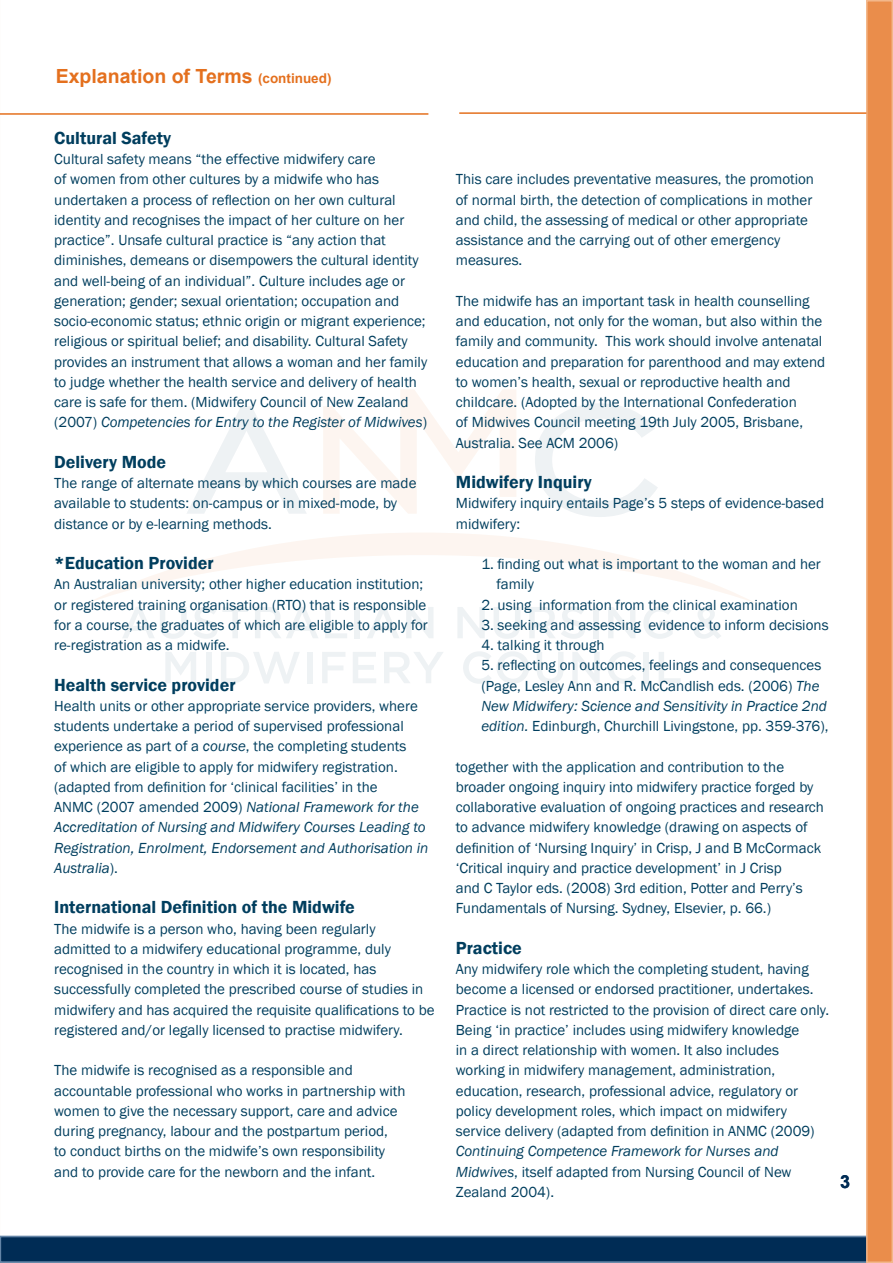
<style>
.page{position:relative;width:893px;height:1263px;background:#fff}
.page>*{position:absolute;margin:0;border:0;box-sizing:border-box;transform-origin:0 0}
._00255_Heading{font:700 19.5px "Arial";color:#e4701e}
._00255_1__sub_head{font:600 18px "Franklin Gothic";color:#003e5e}
.t1{font:700 18px "Arial";color:#002c55}
._00255_1__sub_head-2{font:15px/20.2px "Franklin Gothic";color:#003e5e}
.s1{font-size:13.5px}
.s2{font-style:italic}
</style>
<div class="page">
<svg style="left:91px;top:533px;width:662px;height:69px"></svg>
<svg style="left:323px;top:389px;width:193px;height:125px"></svg>
<svg style="left:187px;top:406px;width:119px;height:108px"></svg>
<svg style="left:535px;top:403px;width:123px;height:114px"></svg>
<svg style="left:165px;top:652px;width:31px;height:31px"></svg>
<div style="left:206px;top:652px;width:5px;height:31px;background:#eef2f4"></div>
<svg style="left:221px;top:652px;width:79px;height:31px"></svg>
<div style="left:307px;top:652px;width:6px;height:31px;background:#eef2f4"></div>
<svg style="left:322px;top:652px;width:23px;height:31px"></svg>
<svg style="left:353px;top:652px;width:23px;height:31px"></svg>
<svg style="left:384px;top:652px;width:59px;height:31px"></svg>
<svg style="left:463px;top:651px;width:66px;height:33px"></svg>
<svg style="left:537px;top:652px;width:26px;height:32px"></svg>
<svg style="left:572px;top:652px;width:28px;height:31px"></svg>
<svg style="left:608px;top:651px;width:28px;height:33px"></svg>
<div style="left:643px;top:652px;width:6px;height:31px;background:#eef2f4"></div>
<svg style="left:659px;top:652px;width:22px;height:31px"></svg>
<svg style="left:123px;top:607px;width:64px;height:32px"></svg>
<svg style="left:194px;top:607px;width:54px;height:32px"></svg>
<svg style="left:255px;top:607px;width:63px;height:31px"></svg>
<svg style="left:325px;top:607px;width:22px;height:31px"></svg>
<div style="left:354px;top:607px;width:6px;height:31px;background:#eef2f4"></div>
<svg style="left:367px;top:607px;width:32px;height:31px"></svg>
<svg style="left:406px;top:607px;width:27px;height:31px"></svg>
<svg style="left:458px;top:607px;width:27px;height:31px"></svg>
<svg style="left:494px;top:607px;width:26px;height:32px"></svg>
<svg style="left:529px;top:607px;width:56px;height:32px"></svg>
<div style="left:593px;top:607px;width:5px;height:31px;background:#eef2f4"></div>
<svg style="left:608px;top:607px;width:27px;height:31px"></svg>
<svg style="left:644px;top:607px;width:29px;height:32px"></svg>
<svg style="left:694px;top:607px;width:27px;height:32px"></svg>
<div style="left:0;top:1236px;width:892px;height:26px;background:#002c55"></div>
<div style="left:0;top:1236px;width:892px;height:27px;border:2px solid #6384a6"></div>
<div style="left:867px;top:1px;width:25px;height:1261px;background:#ea8d4b"></div>
<div style="left:866px;top:0;width:27px;height:1263px;border:2px solid #f3b78a"></div>
<hr style="left:459px;top:112px;width:407px;height:2px;background:#e4701e">
<hr style="left:0;top:113px;width:428px;height:2px;background:#e4701e">
<p class="_00255_Heading" style="left:56px;top:63px;width:277px">Explanation of Terms <span class="s1">(continued)</span></p>
<p class="_00255_1__sub_head" style="left:54px;top:127px;width:118px">Cultural Safety</p>
<p class="_00255_1__sub_head-2" style="left:54px;top:149px;width:375px">Cultural safety means “the effective midwifery care<br>of women from other cultures by a midwife who has undertaken a process of reflection on her own cultural identity and recognises the impact of her culture on her practice”. Unsafe cultural practice is “any action that diminishes, demeans or disempowers the cultural identity and well-being of an individual”. Culture includes age or generation; gender; sexual orientation; occupation and socio-economic status; ethnic origin or migrant experience; religious or spiritual belief; and disability. Cultural Safety provides an instrument that allows a woman and her family to judge whether the health service and delivery of health care is safe for them. (Midwifery Council of New Zealand (2007) <span class="s2">Competencies for Entry to the Register of Midwives</span>)</p>
<p class="_00255_1__sub_head" style="left:54px;top:451px;width:113px">Delivery Mode</p>
<p class="_00255_1__sub_head-2" style="left:54px;top:473px;width:364px">The range of alternate means by which courses are made available to students: on-campus or in mixed-mode, by distance or by e-learning methods.</p>
<p class="_00255_1__sub_head" style="left:54px;top:552px;width:161px">*Education Provider</p>
<p class="_00255_1__sub_head-2" style="left:54px;top:574px;width:375px">An Australian university; other higher education institution; or registered training organisation (RTO) that is responsible for a course, the graduates of which are eligible to apply for re-registration as a midwife.</p>
<p class="_00255_1__sub_head" style="left:54px;top:673px;width:183px">Health service provider</p>
<p class="_00255_1__sub_head-2" style="left:54px;top:696px;width:376px">Health units or other appropriate service providers, where students undertake a period of supervised professional experience as part of a <span class="s2">course</span>, the completing students<br>of which are eligible to apply for midwifery registration. (adapted from definition for ‘clinical facilities’ in the<br>ANMC (2007 amended 2009) <span class="s2">National Framework for the Accreditation of Nursing and Midwifery Courses Leading to Registration, Enrolment, Endorsement and Authorisation in Australia</span>).</p>
<p class="_00255_1__sub_head" style="left:54px;top:896px;width:302px">International Definition of the Midwife</p>
<p class="_00255_1__sub_head-2" style="left:54px;top:919px;width:382px">The midwife is a person who, having been regularly admitted to a midwifery educational programme, duly recognised in the country in which it is located, has successfully completed the prescribed course of studies in midwifery and has acquired the requisite qualifications to be registered and/or legally licensed to practise midwifery.</p>
<p class="_00255_1__sub_head-2" style="left:54px;top:1060px;width:353px">The midwife is recognised as a responsible and accountable professional who works in partnership with women to give the necessary support, care and advice during pregnancy, labour and the postpartum period,<br>to conduct births on the midwife’s own responsibility and to provide care for the newborn and the infant.</p>
<p class="_00255_1__sub_head-2" style="left:456px;top:169px;width:360px">This care includes preventative measures, the promotion of normal birth, the detection of complications in mother and child, the assessing of medical or other appropriate assistance and the carrying out of other emergency measures.</p>
<p class="_00255_1__sub_head-2" style="left:456px;top:291px;width:371px">The midwife has an important task in health counselling and education, not only for the woman, but also within the family and community. This work should involve antenatal education and preparation for parenthood and may extend to women’s health, sexual or reproductive health and childcare. (Adopted by the International Confederation<br>of Midwives Council meeting 19th July 2005, Brisbane, Australia. See ACM 2006)</p>
<p class="_00255_1__sub_head" style="left:456px;top:471px;width:138px">Midwifery Inquiry</p>
<p class="_00255_1__sub_head-2" style="left:456px;top:493px;width:370px">Midwifery inquiry entails Page’s 5 steps of evidence-based midwifery:</p>
<p class="_00255_1__sub_head-2" style="left:496px;top:554px;width:326px;text-indent:-15px">1. finding out what is important to the woman and her family</p>
<p class="_00255_1__sub_head-2" style="left:481px;top:595px;width:318px">2. using information from the clinical examination</p>
<p class="_00255_1__sub_head-2" style="left:481px;top:615px;width:349px">3. seeking and assessing evidence to inform decisions</p>
<p class="_00255_1__sub_head-2" style="left:481px;top:635px;width:125px">4. talking it through</p>
<p class="_00255_1__sub_head-2" style="left:481px;top:655px;width:349px">5. reflecting on outcomes, feelings and consequences (Page, Lesley Ann and R. McCandlish eds. (2006) <span class="s2">The New Midwifery: Science and Sensitivity in Practice 2nd edition.</span> Edinburgh, Churchill Livingstone, pp. 359-376),</p>
<p class="_00255_1__sub_head-2" style="left:456px;top:757px;width:370px">together with the application and contribution to the broader ongoing inquiry into midwifery practice forged by collaborative evaluation of ongoing practices and research to advance midwifery knowledge (drawing on aspects of definition of ‘Nursing Inquiry’ in Crisp, J and B McCormack ‘Critical inquiry and practice development’ in J Crisp<br>and C Taylor eds. (2008) 3rd edition, Potter and Perry’s Fundamentals of Nursing. Sydney, Elsevier, p. 66.)</p>
<p class="_00255_1__sub_head" style="left:456px;top:937px;width:68px">Practice</p>
<p class="_00255_1__sub_head-2" style="left:456px;top:959px;width:375px">Any midwifery role which the completing student, having become a licensed or endorsed practitioner, undertakes.<br>Practice is not restricted to the provision of direct care only.<br>Being ‘in practice’ includes using midwifery knowledge<br>in a direct relationship with women. It also includes working in midwifery management, administration, education, research, professional advice, regulatory or policy development roles, which impact on midwifery service delivery (adapted from definition in ANMC (2009)<br><span class="s2">Continuing Competence Framework for Nurses and Midwives</span>, itself adapted from Nursing Council of New Zealand 2004).</p>
<p class="t1" style="left:840px;top:1170px;width:12px">3</p>
</div>
